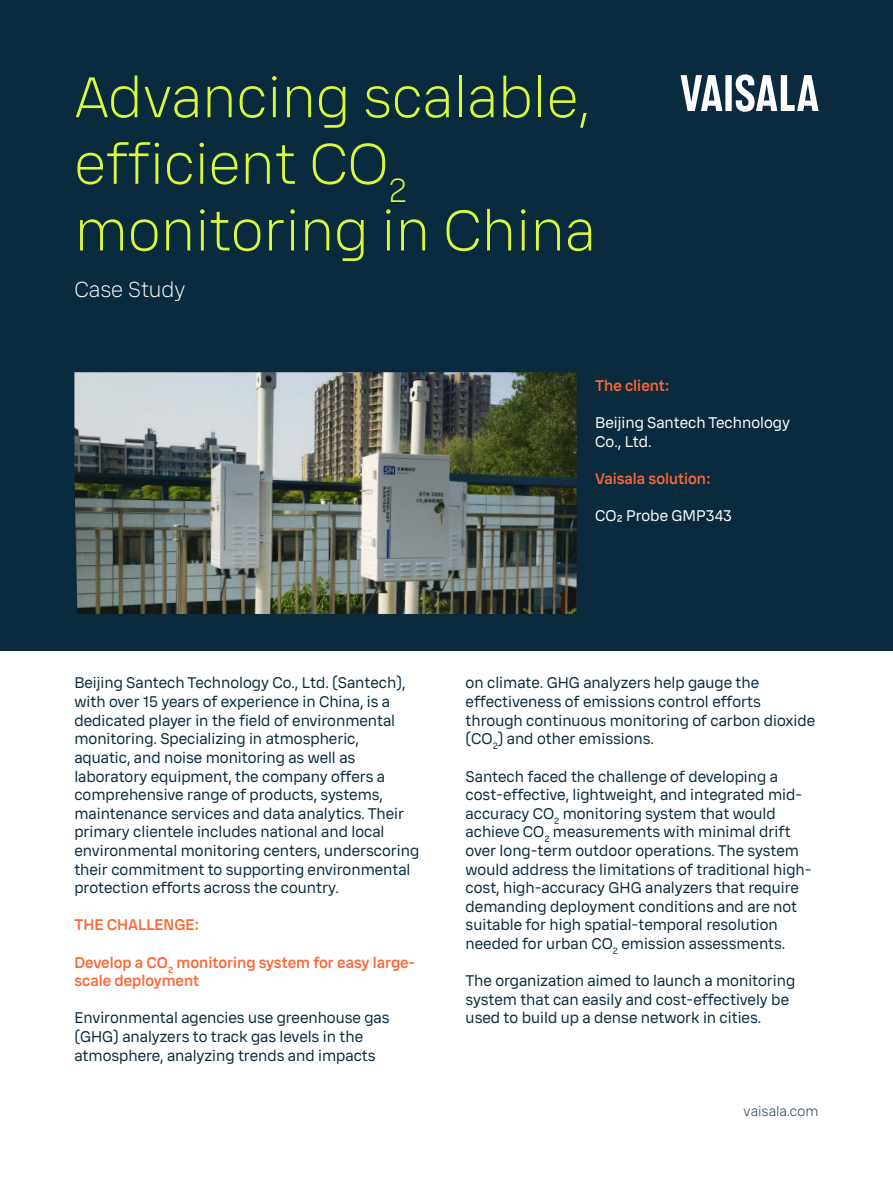
<style>
.page{position:relative;width:893px;height:1191px;background:#fff}
.page>*{position:absolute;margin:0;border:0;box-sizing:border-box;transform-origin:0 0}
.t1{font:300 55.5px/66.6px "Vaisala Sans";color:#dbf93a}
.t2{font:300 21px "Vaisala Sans";letter-spacing:-.005em;color:#fff}
.t3{font:15px/18.6px "Vaisala Sans";color:#0a2a3d}
.t4{font:500 15px/18.6px "Vaisala Sans";color:#fb6735}
.t5{font:15px/18.6px "Vaisala Sans";color:#fff}
.t6{font:300 13.5px "Vaisala Sans";color:#0a2a3d}
</style>
<div class="page">
<div style="left:0;top:0;width:893px;height:650px;background:#0a2a3d"></div>
<svg style="left:681px;top:75px;width:41px;height:36px"></svg>
<div style="left:725px;top:75px;width:7px;height:36px;background:#fff"></div>
<svg style="left:736px;top:74px;width:83px;height:38px"></svg>
<img style="left:74px;top:372px;width:503px;height:242px">
<h1 class="t1" style="left:74px;top:62px;width:523px">Advancing scalable, efficient CO<sub>2 </sub>monitoring in China</h1>
<h2 class="t2" style="left:74px;top:275px;width:112px">Case Study</h2>
<p class="t4" style="left:595px;top:375px;width:76px">The client:</p>
<p class="t5" style="left:595px;top:413px;width:196px">Beijing Santech Technology<br>Co., Ltd.</p>
<p class="t4" style="left:595px;top:468px;width:117px">Vaisala solution:</p>
<p class="t5" style="left:595px;top:506px;width:138px">CO₂ Probe GMP343</p>
<p class="t3" style="left:74px;top:673px;width:346px">Beijing Santech Technology Co., Ltd. (Santech), with over 15 years of experience in China, is a dedicated player in the field of environmental monitoring. Specializing in atmospheric,<br>aquatic, and noise monitoring as well as laboratory equipment, the company offers a comprehensive range of products, systems, maintenance services and data analytics. Their primary clientele includes national and local environmental monitoring centers, underscoring their commitment to supporting environmental protection efforts across the country.</p>
<p class="t4" style="left:74px;top:915px;width:127px">THE CHALLENGE:</p>
<p class="t4" style="left:74px;top:952px;width:342px">Develop a CO<sub>2</sub> monitoring system for easy large&shy;scale deployment</p>
<p class="t3" style="left:74px;top:1008px;width:317px">Environmental agencies use greenhouse gas (GHG) analyzers to track gas levels in the atmosphere, analyzing trends and impacts</p>
<p class="t3" style="left:466px;top:673px;width:351px">on climate. GHG analyzers help gauge the effectiveness of emissions control efforts through continuous monitoring of carbon dioxide (CO<sub>2</sub>) and other emissions.</p>
<p class="t3" style="left:466px;top:766px;width:347px">Santech faced the challenge of developing a cost-effective, lightweight, and integrated mid&shy;accuracy CO<sub>2</sub> monitoring system that would achieve CO<sub>2</sub> measurements with minimal drift over long-term outdoor operations. The system would address the limitations of traditional high&shy;cost, high-accuracy GHG analyzers that require demanding deployment conditions and are not suitable for high spatial-temporal resolution needed for urban CO<sub>2</sub> emission assessments.</p>
<p class="t3" style="left:466px;top:971px;width:331px">The organization aimed to launch a monitoring system that can easily and cost-effectively be used to build up a dense network in cities.</p>
<p class="t6" style="left:744px;top:1102px;width:76px">vaisala.com</p>
</div>
